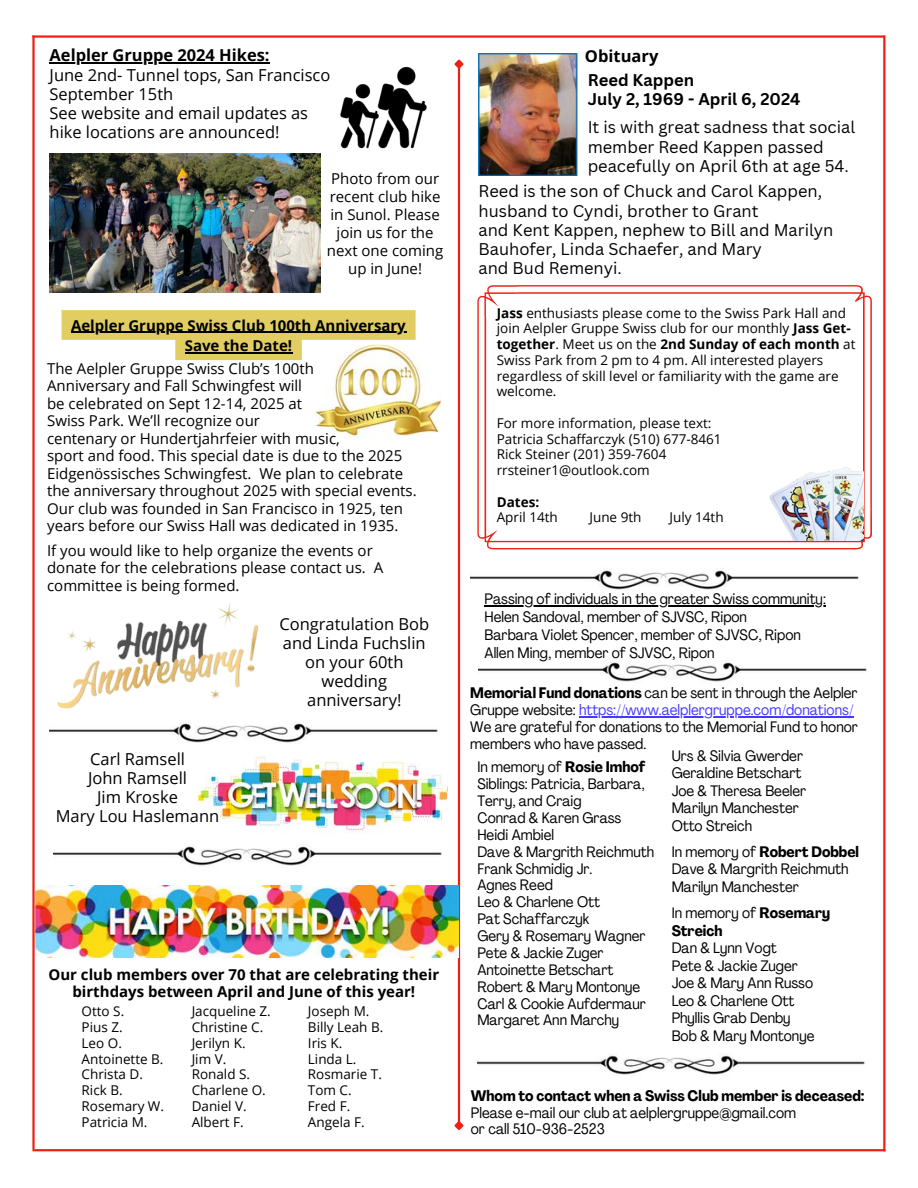
<style>
.page{position:relative;width:918px;height:1188px;background:#fff}
.page>*{position:absolute;margin:0;border:0;box-sizing:border-box;transform-origin:0 0}
.t1{font:16.5px/19.2px "Canva Sans";color:#000}
.t2{font:16.5px/19.2px "Open Sans";color:#000;text-align:center}
.t3{font:700 16.5px/19.4px "Canva Sans";color:#000}
.t4{font:700 16.5px "Open Sans";color:#000}
.t5{font:condensed 15px/16.8px "Agrandir";color:#000}
.t6{font:15px/17.5px "Open Sans";color:#000}
.t7{font:700 15px/20.2px "Open Sans";color:#000;text-align:center}
.t8{font:700 condensed 15px/17.5px "Agrandir";color:#000}
.t9{font:13.5px/15.8px "Open Sans";color:#000}
.t10{font:700 13.5px "Open Sans";color:#000}
.s1{font-weight:700}
.s2{color:#4539ff}
.s3{font-weight:400}
</style>
<div class="page">
<hr style="left:32px;top:35px;width:852px;height:3px;background:#ef2117">
<hr style="left:32px;top:1149px;width:853px;height:2px;background:#ef2117">
<hr style="left:32px;top:35px;width:3px;height:1114px;background:#ef2117">
<hr style="left:883px;top:35px;width:2px;height:1116px;background:#ef2117">
<hr style="left:458px;top:67px;width:2px;height:1056px;background:#ef2117">
<svg style="left:454px;top:1119px;width:10px;height:11px"></svg>
<svg style="left:454px;top:59px;width:10px;height:12px"></svg>
<img style="left:471px;top:570px;width:388px;height:20px">
<img style="left:477px;top:1055px;width:388px;height:20px">
<img style="left:479px;top:662px;width:388px;height:20px">
<svg style="left:477px;top:285px;width:395px;height:264px"></svg>
<img style="left:766px;top:467px;width:97px;height:74px">
<hr style="left:50px;top:63px;width:220px;height:1px;background:#000">
<img style="left:340px;top:67px;width:87px;height:82px">
<img style="left:50px;top:153px;width:271px;height:140px">
<img style="left:479px;top:53px;width:99px;height:123px">
<hr style="left:485px;top:605px;width:341px;height:1px;background:#000">
<hr style="left:579px;top:716px;width:275px;height:2px;background:#4539ff">
<img style="left:316px;top:360px;width:125px;height:79px">
<svg style="left:62px;top:310px;width:354px;height:50px"></svg>
<hr style="left:71px;top:332px;width:335px;height:1px;background:#000">
<hr style="left:185px;top:352px;width:107px;height:1px;background:#000">
<img style="left:35px;top:885px;width:423px;height:72px">
<img style="left:54px;top:846px;width:388px;height:20px">
<img style="left:197px;top:756px;width:251px;height:77px">
<img style="left:50px;top:723px;width:388px;height:20px">
<img style="left:57px;top:602px;width:202px;height:107px">
<p class="t4" style="left:50px;top:44px;width:222px">Aelpler Gruppe 2024 Hikes:</p>
<p class="t2" style="left:50px;top:65px;width:282px;text-align:left">June 2nd- Tunnel tops, San Francisco<br>September 15th<br>See website and email updates as hike locations are announced!</p>
<p class="t6" style="left:327px;top:169px;width:118px;line-height:18px;text-align:center">Photo from our recent club hike in Sunol. Please join us for the next one coming up in June!</p>
<p class="t7" style="left:71px;top:315px;width:336px">Aelpler Gruppe Swiss Club 100th Anniversary<br>Save the Date!</p>
<p class="t6" style="left:47px;top:359px;width:371px">The Aelpler Gruppe Swiss Club’s 100th<br>Anniversary and Fall Schwingfest will<br>be celebrated on Sept 12-14, 2025 at<br>Swiss Park. We’ll recognize our<br>centenary or Hundertjahrfeier with music,<br>sport and food. This special date is due to the 2025<br>Eidgenössisches Schwingfest. We plan to celebrate the anniversary throughout 2025 with special events.<br>Our club was founded in San Francisco in 1925, ten years before our Swiss Hall was dedicated in 1935.</p>
<p class="t6" style="left:47px;top:541px;width:338px">If you would like to help organize the events or donate for the celebrations please contact us. A committee is being formed.</p>
<p class="t2" style="left:56px;top:749px;width:165px">Carl Ramsell<br>John Ramsell<br>Jim Kroske<br>Mary Lou Haslemann</p>
<p class="t2" style="left:279px;top:614px;width:151px">Congratulation Bob and Linda Fuchslin on your 60th wedding anniversary!</p>
<p class="t7" style="left:49px;top:966px;width:392px;line-height:16.8px">Our club members over 70 that are celebrating their birthdays between April and June of this year!</p>
<p class="t9" style="left:82px;top:1003px;width:84px">Otto S.<br>Pius Z.<br>Leo O.<br>Antoinette B.<br>Christa D.<br>Rick B.<br>Rosemary W.<br>Patricia M.</p>
<p class="t9" style="left:192px;top:1003px;width:81px">Jacqueline Z.<br>Christine C.<br>Jerilyn K.<br>Jim V.<br>Ronald S.<br>Charlene O.<br>Daniel V.<br>Albert F.</p>
<p class="t9" style="left:308px;top:1003px;width:77px">Joseph M.<br>Billy Leah B.<br>Iris K.<br>Linda L.<br>Rosmarie T.<br>Tom C.<br>Fred F.<br>Angela F.</p>
<p class="t4" style="left:585px;top:45px;width:75px">Obituary</p>
<p class="t3" style="left:588px;top:70px;width:214px">Reed Kappen<br>July 2, 1969 - April 6, 2024</p>
<p class="t1" style="left:588px;top:117px;width:269px">It is with great sadness that social member Reed Kappen passed peacefully on April 6th at age 54.</p>
<p class="t1" style="left:479px;top:181px;width:356px">Reed is the son of Chuck and Carol Kappen, husband to Cyndi, brother to Grant<br>and Kent Kappen, nephew to Bill and Marilyn Bauhofer, Linda Schaefer, and Mary<br>and Bud Remenyi.</p>
<p class="t9" style="left:497px;top:305px;width:360px"><span class="s1">Jass</span> enthusiasts please come to the Swiss Park Hall and join Aelpler Gruppe Swiss club for our monthly <span class="s1">Jass Get&shy;together</span>. Meet us on the <span class="s1">2nd Sunday of each month</span> at Swiss Park from 2 pm to 4 pm. All interested players regardless of skill level or familiarity with the game are welcome.</p>
<p class="t9" style="left:497px;top:415px;width:226px">For more information, please text:<br>Patricia Schaffarczyk (510) 677-8461<br>Rick Steiner (201) 359-7604 rrsteiner1@outlook.com</p>
<p class="t10" style="left:497px;top:492px;width:44px">Dates:</p>
<p class="t9" style="left:497px;top:509px;width:63px">April 14th</p>
<p class="t9" style="left:590px;top:509px;width:53px">June 9th</p>
<p class="t9" style="left:670px;top:509px;width:56px">July 14th</p>
<p class="t5" style="left:485px;top:591px;width:343px;line-height:18px">Passing of individuals in the greater Swiss community:<br>Helen Sandoval, member of SJVSC, Ripon<br>Barbara Violet Spencer, member of SJVSC, Ripon Allen Ming, member of SJVSC, Ripon</p>
<p class="t5" style="left:470px;top:686px;width:389px"><span class="s1">Memorial Fund donations</span> can be sent in through the Aelpler Gruppe website: <span class="s2">https://www.aelplergruppe.com/donations/ </span>We are grateful for donations to the Memorial Fund to honor members who have passed.</p>
<p class="t5" style="left:477px;top:760px;width:178px">In memory of <span class="s1">Rosie Imhof<br></span>Siblings: Patricia, Barbara,<br>Terry, and Craig<br>Conrad &amp; Karen Grass<br>Heidi Ambiel<br>Dave &amp; Margrith Reichmuth<br>Frank Schmidig Jr.<br>Agnes Reed<br>Leo &amp; Charlene Ott<br>Pat Schaffarczyk<br>Gery &amp; Rosemary Wagner<br>Pete &amp; Jackie Zuger<br>Antoinette Betschart<br>Robert &amp; Mary Montonye<br>Carl &amp; Cookie Aufdermaur<br>Margaret Ann Marchy</p>
<p class="t5" style="left:672px;top:748px;width:136px;line-height:17.5px">Urs &amp; Silvia Gwerder<br>Geraldine Betschart<br>Joe &amp; Theresa Beeler<br>Marilyn Manchester<br>Otto Streich</p>
<p class="t5" style="left:672px;top:844px;width:189px;line-height:17.5px">In memory of <span class="s1">Robert Dobbel<br></span>Dave &amp; Margrith Reichmuth<br>Marilyn Manchester</p>
<p class="t8" style="left:672px;top:906px;width:160px"><span class="s3">In memory of</span> Rosemary<br>Streich</p>
<p class="t5" style="left:672px;top:941px;width:144px;line-height:17.5px">Dan &amp; Lynn Vogt<br>Pete &amp; Jackie Zuger<br>Joe &amp; Mary Ann Russo<br>Leo &amp; Charlene Ott<br>Phyllis Grab Denby<br>Bob &amp; Mary Montonye</p>
<p class="t8" style="left:471px;top:1088px;width:395px">Whom to contact when a Swiss Club member is deceased:</p>
<p class="t5" style="left:471px;top:1105px;width:327px">Please e-mail our club at aelplergruppe@gmail.com or call 510-936-2523</p>
</div>
